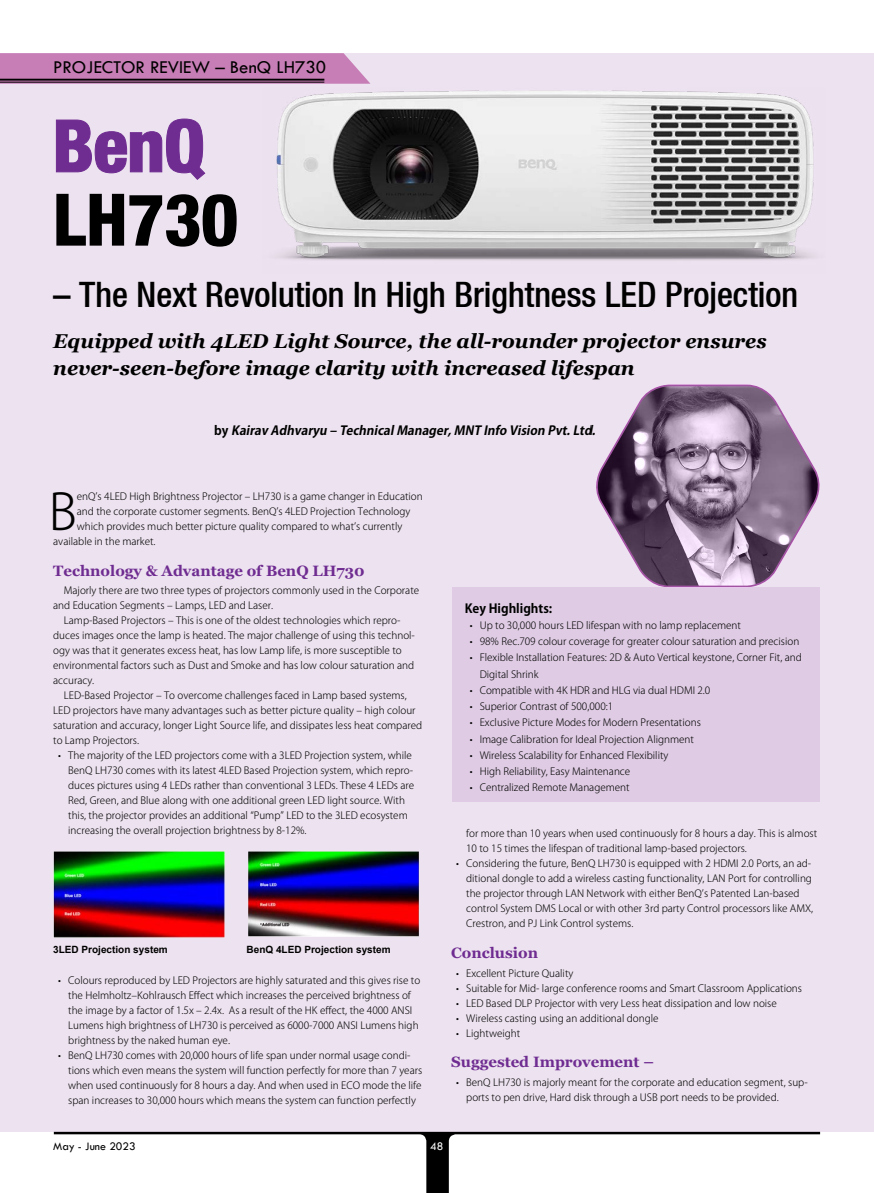
<style>
.page{position:relative;width:874px;height:1193px;background:#fff}
.page>*{position:absolute;margin:0;border:0;box-sizing:border-box;transform-origin:0 0}
.Heading_1{font:72.5px/73.8px "Heavenetica Cond 8 Hvy SH";color:#000}
.Body_Text{font:300 49.5px "Koz Go Pro";color:#000}
.Heading_1-2{font:35px "Heavenetica Cond 6 Med SH";color:#000}
.Headline_2{font:italic 700 20px/27.5px "Georgia";color:#000}
.Slug_Sline{font:18.75px "Tw Cen";color:#000}
.Subhead_1{font:700 15px "Georgia";color:#6f2c91}
.Subhead_2{font:italic 700 12.5px "Koz Go Pro";color:#000}
.Subhead_2-2{font:700 12.5px "Koz Go Pro";color:#000}
.t1{font:11.88px "Tw Cen";color:#000}
.t2{font:11.88px "Tw Cen";color:#fff}
.Bullet_Body_Text{font:300 10px/15px "Koz Go Pro";color:#000}
.Body_Text-2{font:300 10px/15px "Koz Go Pro";color:#000}
.t3{font:700 10px "Arial";color:#000}
.s1{color:#6f2c91}
.s2{font-style:normal}
</style>
<div class="page">
<div style="left:0;top:53px;width:873px;height:1078px;background:#ede3f0"></div>
<img style="left:276px;top:90px;width:538px;height:171px">
<svg style="left:0;top:53px;width:370px;height:31px;background:#c57fb4"></svg>
<hr style="left:0;top:79px;width:324px;height:2px;background:#000">
<hr style="left:0;top:82px;width:324px;height:1px;background:#000">
<svg style="left:54px;top:1131px;width:765px;height:61px"></svg>
<div style="left:451px;top:588px;width:368px;height:214px;background:#dfcce4"></div>
<img style="left:53px;top:851px;width:366px;height:87px">
<svg style="left:591px;top:384px;width:229px;height:204px"></svg>
<p class="Slug_Sline" style="left:53px;top:55px;width:274px">PROJECTOR REVIEW – BenQ LH730</p>
<p class="Heading_1" style="left:53px;top:107px;width:186px"><span class="s1">BenQ<br></span>LH730</p>
<p class="Heading_1-2" style="left:53px;top:272px;width:745px">– The Next Revolution In High Brightness LED Projection</p>
<p class="Headline_2" style="left:53px;top:327px;width:714px">Equipped with 4LED Light Source, the all-rounder projector ensures never-seen-before image clarity with increased lifespan</p>
<p class="Subhead_2" style="left:214px;top:423px;width:385px"><span class="s2">b y</span> Kairav Adhvaryu – TechnicalManager,MNT Info Vision Pvt.Ltd.</p>
<p class="Body_Text" style="left:49px;top:479px;width:30px">B</p>
<p class="Body_Text-2" style="left:77px;top:489px;width:347px">enQ’s 4LED High Brightness Projector – LH730 is a game changer in Education</p>
<p class="Body_Text-2" style="left:77px;top:504px;width:335px">and the corporate customer segments. BenQ’s 4LED Projection Technology</p>
<p class="Body_Text-2" style="left:77px;top:519px;width:327px">which provides much better picture quality compared to what’s currently</p>
<p class="Body_Text-2" style="left:53px;top:534px;width:104px">available in the market.</p>
<p class="Subhead_1" style="left:53px;top:560px;width:313px">Technology &amp; Advantage of BenQ LH730</p>
<p class="Body_Text-2" style="left:53px;top:583px;width:367px;text-indent:11px">Majorly there are two three types of projectors commonly used in the Corporate and Education Segments – Lamps, LED and Laser.</p>
<p class="Body_Text-2" style="left:53px;top:613px;width:363px;text-indent:11px">Lamp-Based Projectors – This is one of the oldest technologies which repro&shy;duces images once the lamp is heated. The major challenge of using this technol&shy;ogy was that it generates excess heat, has low Lamp life, is more susceptible to environmental factors such as Dust and Smoke and has low colour saturation and accuracy.</p>
<p class="Body_Text-2" style="left:53px;top:688px;width:370px;text-indent:11px">LED-Based Projector – To overcome challenges faced in Lamp based systems, LED projectors have many advantages such as better picture quality – high colour saturation and accuracy, longer Light Source life, and dissipates less heat compared to Lamp Projectors.</p>
<p class="Bullet_Body_Text" style="left:68px;top:748px;width:347px;text-indent:-10px">• The majority of the LED projectors come with a 3LED Projection system, while BenQ LH730 comes with its latest 4LED Based Projection system, which repro&shy;duces pictures using 4 LEDs rather than conventional 3 LEDs. These 4 LEDs are Red, Green, and Blue along with one additional green LED light source. With this, the projector provides an additional “Pump” LED to the 3LED ecosystem increasing the overall projection brightness by 8-12%.</p>
<p class="t3" style="left:53px;top:942px;width:116px">3LED Projection system</p>
<p class="t3" style="left:246px;top:942px;width:145px">BenQ 4LED Projection system</p>
<p class="Bullet_Body_Text" style="left:68px;top:973px;width:353px;text-indent:-10px">• Colours reproduced by LED Projectors are highly saturated and this gives rise to the Helmholtz–Kohlrausch Effect which increases the perceived brightness of the image by a factor of 1.5x – 2.4x. As a result of the HK effect, the 4000 ANSI Lumens high brightness of LH730 is perceived as 6000-7000 ANSI Lumens high brightness by the naked human eye.</p>
<p class="Bullet_Body_Text" style="left:68px;top:1048px;width:355px;text-indent:-10px">• BenQ LH730 comes with 20,000 hours of life span under normal usage condi&shy;tions which even means the system will function perfectly for more than 7 years when used continuously for 8 hours a day. And when used in ECO mode the life span increases to 30,000 hours which means the system can function perfectly</p>
<p class="Subhead_2-2" style="left:464px;top:600px;width:89px">Key Highlights:</p>
<p class="Bullet_Body_Text" style="left:469px;top:618px;width:273px">• Up to 30,000 hours LED lifespan with no lamp replacement</p>
<p class="Bullet_Body_Text" style="left:469px;top:634px;width:331px">• 98% Rec.709 colour coverage for greater colour saturation and precision</p>
<p class="Bullet_Body_Text" style="left:479px;top:649px;width:323px;line-height:16.2px;text-indent:-10px">• Flexible Installation Features: 2D &amp; Auto Vertical keystone, Corner Fit, and<br>Digital Shrink</p>
<p class="Bullet_Body_Text" style="left:469px;top:683px;width:242px">• Compatible with 4K HDR and HLG via dual HDMI 2.0</p>
<p class="Bullet_Body_Text" style="left:469px;top:699px;width:145px">• Superior Contrast of 500,000:1</p>
<p class="Bullet_Body_Text" style="left:469px;top:715px;width:232px">• Exclusive Picture Modes for Modern Presentations</p>
<p class="Bullet_Body_Text" style="left:469px;top:731px;width:226px">• Image Calibration for Ideal Projection Alignment</p>
<p class="Bullet_Body_Text" style="left:469px;top:748px;width:200px">• Wireless Scalability for Enhanced Flexibility</p>
<p class="Bullet_Body_Text" style="left:469px;top:764px;width:162px">• High Reliability, Easy Maintenance</p>
<p class="Bullet_Body_Text" style="left:469px;top:780px;width:161px">• Centralized Remote Management</p>
<p class="Bullet_Body_Text" style="left:466px;top:826px;width:352px">for more than 10 years when used continuously for 8 hours a day. This is almost<br>10 to 15 times the lifespan of traditional lamp-based projectors.</p>
<p class="Bullet_Body_Text" style="left:466px;top:856px;width:348px;text-indent:-10px">• Considering the future, BenQ LH730 is equipped with 2 HDMI 2.0 Ports, an ad&shy;ditional dongle to add a wireless casting functionality, LAN Port for controlling the projector through LAN Network with either BenQ’s Patented Lan-based control System DMS Local or with other 3rd party Control processors like AMX, Crestron, and PJ Link Control systems.</p>
<p class="Subhead_1" style="left:451px;top:943px;width:88px">Conclusion</p>
<p class="Bullet_Body_Text" style="left:456px;top:965px;width:119px">• Excellent Picture Quality</p>
<p class="Bullet_Body_Text" style="left:456px;top:980px;width:347px">• Suitable for Mid- large conference rooms and Smart Classroom Applications</p>
<p class="Bullet_Body_Text" style="left:456px;top:995px;width:322px">• LED Based DLP Projector with very Less heat dissipation and low noise</p>
<p class="Bullet_Body_Text" style="left:456px;top:1010px;width:204px">• Wireless casting using an additional dongle</p>
<p class="Bullet_Body_Text" style="left:456px;top:1025px;width:66px">• Lightweight</p>
<p class="Subhead_1" style="left:451px;top:1052px;width:204px">Suggested Improvement –</p>
<p class="Bullet_Body_Text" style="left:466px;top:1074px;width:343px;text-indent:-10px">• BenQ LH730 is majorly meant for the corporate and education segment, sup&shy;ports to pen drive, Hard disk through a USB port needs to be provided.</p>
<p class="t1" style="left:53px;top:1139px;width:84px">May - June 2023</p>
<p class="t2" style="left:430px;top:1139px;width:15px">48</p>
</div>
